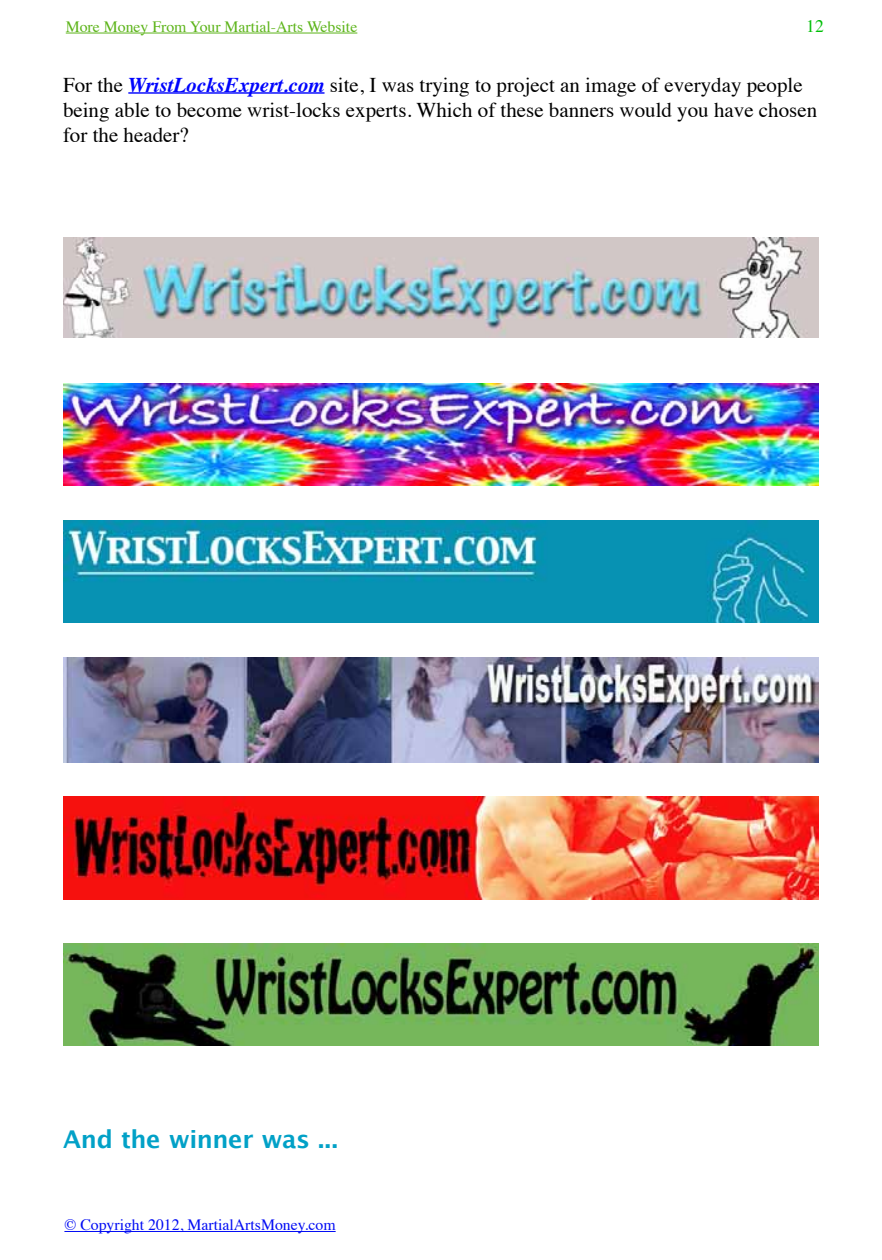
<style>
.page{position:relative;width:882px;height:1260px;background:#fff}
.page>*{position:absolute;margin:0;border:0;box-sizing:border-box;transform-origin:0 0}
.t1{font:700 24.5px "Lucida Grande";letter-spacing:-.015em;color:#02a1c7}
.t2{font:21px/25.2px "Times";color:#000}
.t3{font:17.5px "Times";color:#00bf08}
.t4{font:15.75px "Times";color:#5cb419}
.t5{font:15.75px "Times";color:#000bf4}
.s1{font-weight:700;font-style:italic;color:#0004fd}
</style>
<div class="page">
<hr style="left:66px;top:33px;width:291px;height:1px;background:#5cb419">
<hr style="left:64px;top:1231px;width:272px;height:1px;background:#000bf4">
<img style="left:63px;top:797px;width:756px;height:102px">
<img style="left:63px;top:944px;width:756px;height:102px">
<img style="left:63px;top:657px;width:756px;height:106px">
<img style="left:63px;top:238px;width:756px;height:99px">
<img style="left:63px;top:383px;width:756px;height:102px">
<img style="left:63px;top:521px;width:756px;height:102px">
<hr style="left:128px;top:92px;width:197px;height:2px;background:#0004fd">
<p class="t4" style="left:66px;top:12px;width:293px">More Money From Your Martial-Arts Website</p>
<p class="t3" style="left:806px;top:10px;width:19px">12</p>
<p class="t2" style="left:63px;top:70px;width:756px">For the <span class="s1">WristLocksExpert.com</span> site, I was trying to project an image of everyday people being able to become wrist-locks experts. Which of these banners would you have chosen for the header?</p>
<p class="t1" style="left:63px;top:1119px;width:276px">And the winner was ...</p>
<p class="t5" style="left:64px;top:1210px;width:273px">© Copyright 2012, MartialArtsMoney.com</p>
</div>
